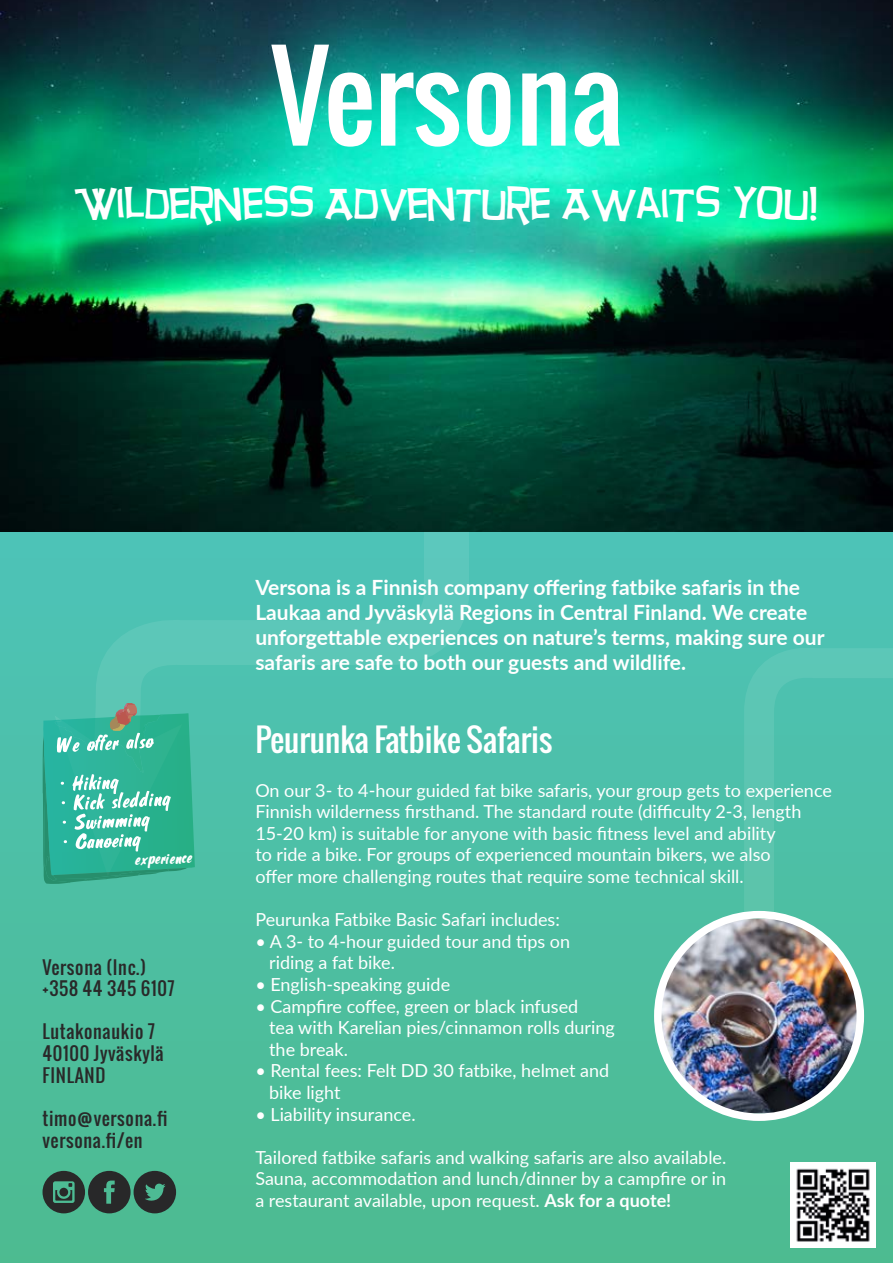
<style>
.page{position:relative;width:893px;height:1263px;background:#fff}
.page>*{position:absolute;margin:0;border:0;box-sizing:border-box;transform-origin:0 0}
.t1{font:115.5px "Oswald";color:#fff}
.t2{font:43.35px "Hurry Up";color:#fff}
.t3{font:31.5px "Oswald";color:#fff}
.t4{font:700 21px/25.2px "Lato";color:#fff}
.t5{font:21px "Shelman";color:#fff;scale:1.11 1}
.t6{font:18px/21.6px "Lato";color:#fff}
.t7{font:18px/21.6px "Oswald";letter-spacing:.04em;color:#292929}
.s1{font-weight:700}
</style>
<div class="page">
<div style="left:0;top:525px;width:893px;height:738px;background:linear-gradient(to bottom,#4dc3b8,#4dbb90)"></div>
<img style="left:0;top:0;width:893px;height:532px">
<img style="left:658px;top:918px;width:202px;height:195px">
<div style="left:654px;top:911px;width:210px;height:210px;border:8px solid #fff;border-radius:50%"></div>
<svg style="left:744px;top:648px;width:149px;height:267px;background:#51c1ac"></svg>
<svg style="left:43px;top:1171px;width:133px;height:42px;background:#355d4f"></svg>
<svg style="left:68px;top:532px;width:401px;height:281px;background:#50c2b2"></svg>
<img style="left:791px;top:1163px;width:85px;height:85px">
<svg style="left:43px;top:703px;width:152px;height:181px;background:#44b89d"></svg>
<h1 class="t1" style="left:271px;top:9px;width:354px">Versona</h1>
<h2 class="t2" style="left:75px;top:178px;width:746px">WILDERNESS ADVENTURE AWAITS YOU!</h2>
<p class="t5" style="left:135px;top:848px;width:53px;rotate:-2deg">experience</p>
<p class="t7" style="left:43px;top:956px;width:134px">Versona (Inc.) +358 44 345 6107</p>
<p class="t7" style="left:43px;top:1021px;width:123px">Lutakonaukio 7<br>40100 Jyväskylä<br>FINLAND</p>
<p class="t7" style="left:43px;top:1107px;width:126px">timo@versona.fi versona.fi/en</p>
<p class="t4" style="left:255px;top:573px;width:571px">Versona is a Finnish company offering fatbike safaris in the Laukaa and Jyväskylä Regions in Central Finland. We create unforgettable experiences on nature’s terms, making sure our safaris are safe to both our guests and wildlife.</p>
<h3 class="t3" style="left:255px;top:716px;width:299px">Peurunka Fatbike Safaris</h3>
<p class="t6" style="left:255px;top:778px;width:578px">On our 3- to 4-hour guided fat bike safaris, your group gets to experience Finnish wilderness firsthand. The standard route (difficulty 2-3, length 15-20 km) is suitable for anyone with basic fitness level and ability<br>to ride a bike. For groups of experienced mountain bikers, we also<br>offer more challenging routes that require some technical skill.</p>
<p class="t6" style="left:255px;top:908px;width:306px">Peurunka Fatbike Basic Safari includes:</p>
<p class="t6" style="left:269px;top:930px;width:302px;text-indent:-14px">• A 3- to 4-hour guided tour and tips on riding a fat bike.</p>
<p class="t6" style="left:255px;top:973px;width:196px">• English-speaking guide</p>
<p class="t6" style="left:269px;top:994px;width:347px;text-indent:-14px">• Campfire coffee, green or black infused<br>tea with Karelian pies/cinnamon rolls during the break.</p>
<p class="t6" style="left:269px;top:1059px;width:342px;text-indent:-14px">• Rental fees: Felt DD 30 fatbike, helmet and bike light</p>
<p class="t6" style="left:255px;top:1102px;width:162px">• Liability insurance.</p>
<p class="t6" style="left:255px;top:1146px;width:472px;text-align:justify">Tailored fatbike safaris and walking safaris are also available.<br>Sauna, accommodation and lunch/dinner by a campfire or in a restaurant available, upon request. <span class="s1">Ask for a quote!</span></p>
</div>
